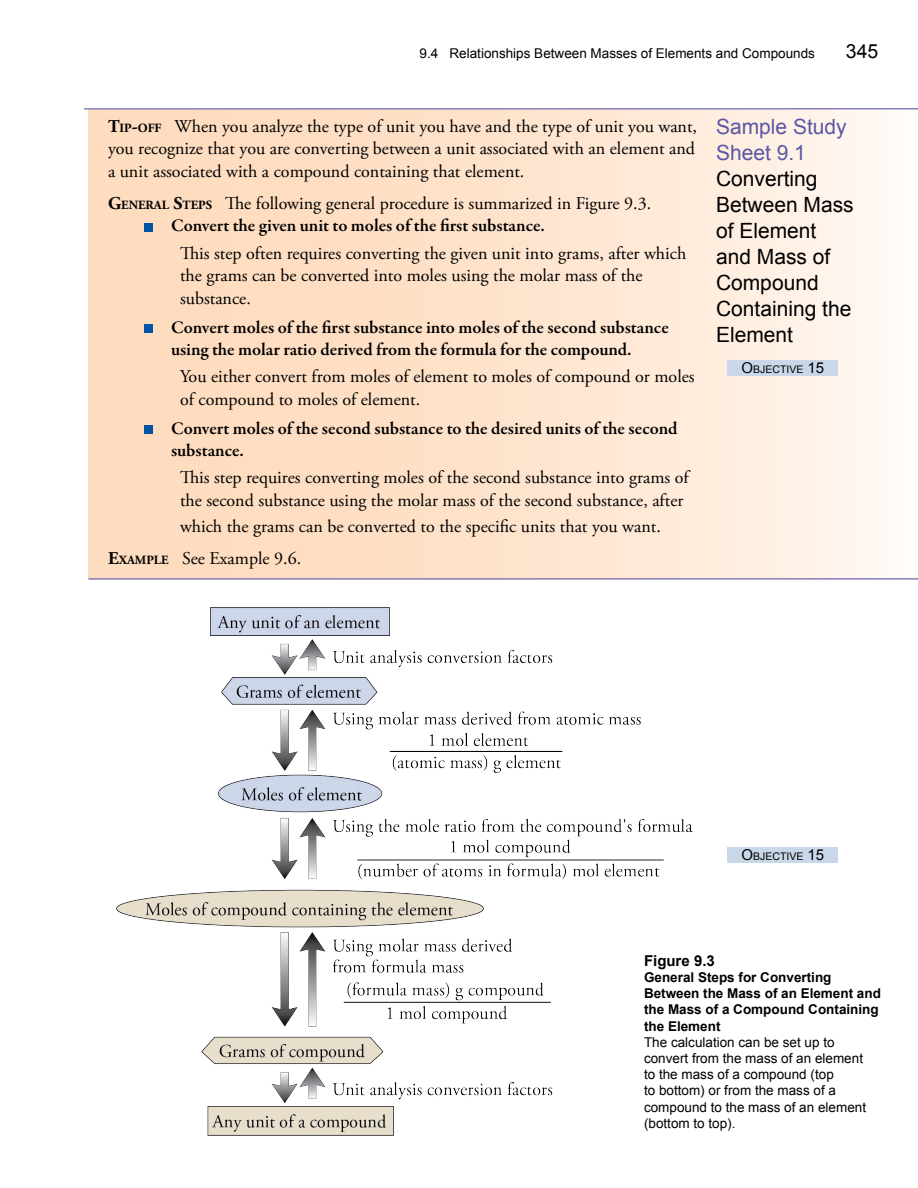
<style>
.page{position:relative;width:918px;height:1188px;background:#fff}
.page>*{position:absolute;margin:0;border:0;box-sizing:border-box;transform-origin:0 0}
.t1{font:21px/26px "Arial";color:#000}
.t2{font:19.5px "Arial";color:#000}
.Body_Text_first_para{font:18px/22.6px "Adobe Garamond Pro";color:#000}
.Bulletted_list{font:600 18px/22.6px "Garamond Premr Pro";color:#000}
.t3{font:700 15px "Arial";color:#000}
.t4{font:13.5px/16.2px "Arial";color:#000}
.t5{font:700 13.5px/16.2px "Arial";color:#000}
.t6{font:10.5px "Arial";color:#000}
.s1{font-weight:700}
.s2{font-weight:700;font-size:12.6px}
.s3{color:#5b57a6}
.s4{font-size:15px}
</style>
<div class="page">
<div style="left:88px;top:108px;width:830px;height:472px;background:linear-gradient(to right,#fed6b5,#fff6ee)"></div>
<div style="left:728px;top:361px;width:110px;height:15px;background:#c9d8e9"></div>
<div style="left:144px;top:223px;width:8px;height:8px;background:#0054a6"></div>
<div style="left:144px;top:324px;width:8px;height:9px;background:#0054a6"></div>
<div style="left:144px;top:426px;width:8px;height:8px;background:#0054a6"></div>
<hr style="left:88px;top:578px;width:830px;height:2px;background:#8781bd">
<hr style="left:84px;top:108px;width:834px;height:2px;background:#8781bd">
<img style="left:117px;top:608px;width:576px;height:528px">
<div style="left:728px;top:847px;width:110px;height:15px;background:#c9d8e9"></div>
<p class="t4" style="left:420px;top:45px;width:397px">9.4 Relationships Between Masses of Elements and Compounds</p>
<p class="t2" style="left:846px;top:38px;width:34px">345</p>
<p class="Body_Text_first_para" style="left:108px;top:115px;width:591px;text-align:justify"><span class="s1">T</span><span class="s2">IP</span><span class="s1">-</span><span class="s2">OFF</span> When you analyze the type of unit you have and the type of unit you want, you recognize that you are converting between a unit associated with an element and a unit associated with a compound containing that element.</p>
<p class="Body_Text_first_para" style="left:108px;top:192px;width:545px"><span class="s1">G</span><span class="s2">ENERAL</span> <span class="s1">S</span><span class="s2">TEPS</span> The following general procedure is summarized in Figure 9.3.</p>
<p class="Bulletted_list" style="left:171px;top:215px;width:375px">Convert the given unit to moles of the first substance.</p>
<p class="Body_Text_first_para" style="left:180px;top:242px;width:508px">This step often requires converting the given unit into grams, after which the grams can be converted into moles using the molar mass of the substance.</p>
<p class="Bulletted_list" style="left:171px;top:316px;width:499px">Convert moles of the first substance into moles of the second substance using the molar ratio derived from the formula for the compound.</p>
<p class="Body_Text_first_para" style="left:180px;top:366px;width:516px">You either convert from moles of element to moles of compound or moles of compound to moles of element.</p>
<p class="Bulletted_list" style="left:171px;top:417px;width:508px">Convert moles of the second substance to the desired units of the second substance.</p>
<p class="Body_Text_first_para" style="left:180px;top:467px;width:510px">This step requires converting moles of the second substance into grams of the second substance using the molar mass of the second substance, after</p>
<p class="Body_Text_first_para" style="left:180px;top:516px;width:482px">which the grams can be converted to the specific units that you want.</p>
<p class="Body_Text_first_para" style="left:108px;top:548px;width:195px"><span class="s1">E</span><span class="s2">XAMPLE</span> See Example 9.6.</p>
<p class="t1" style="left:716px;top:114px;width:139px"><span class="s3">Sample Study<br>Sheet 9.1<br></span>Converting<br>Between Mass of Element and Mass of<br>Compound<br>Containing the<br>Element</p>
<p class="t6" style="left:742px;top:363px;width:84px"><span class="s4">O</span>BJECTIVE <span class="s4">15</span></p>
<p class="t6" style="left:742px;top:849px;width:84px"><span class="s4">O</span>BJECTIVE <span class="s4">15</span></p>
<p class="t3" style="left:644px;top:951px;width:72px">Figure 9.3</p>
<p class="t5" style="left:644px;top:970px;width:238px">General Steps for Converting<br>Between the Mass of an Element and the Mass of a Compound Containing the Element</p>
<p class="t4" style="left:644px;top:1034px;width:224px">The calculation can be set up to convert from the mass of an element to the mass of a compound (top<br>to bottom) or from the mass of a compound to the mass of an element (bottom to top).</p>
</div>
